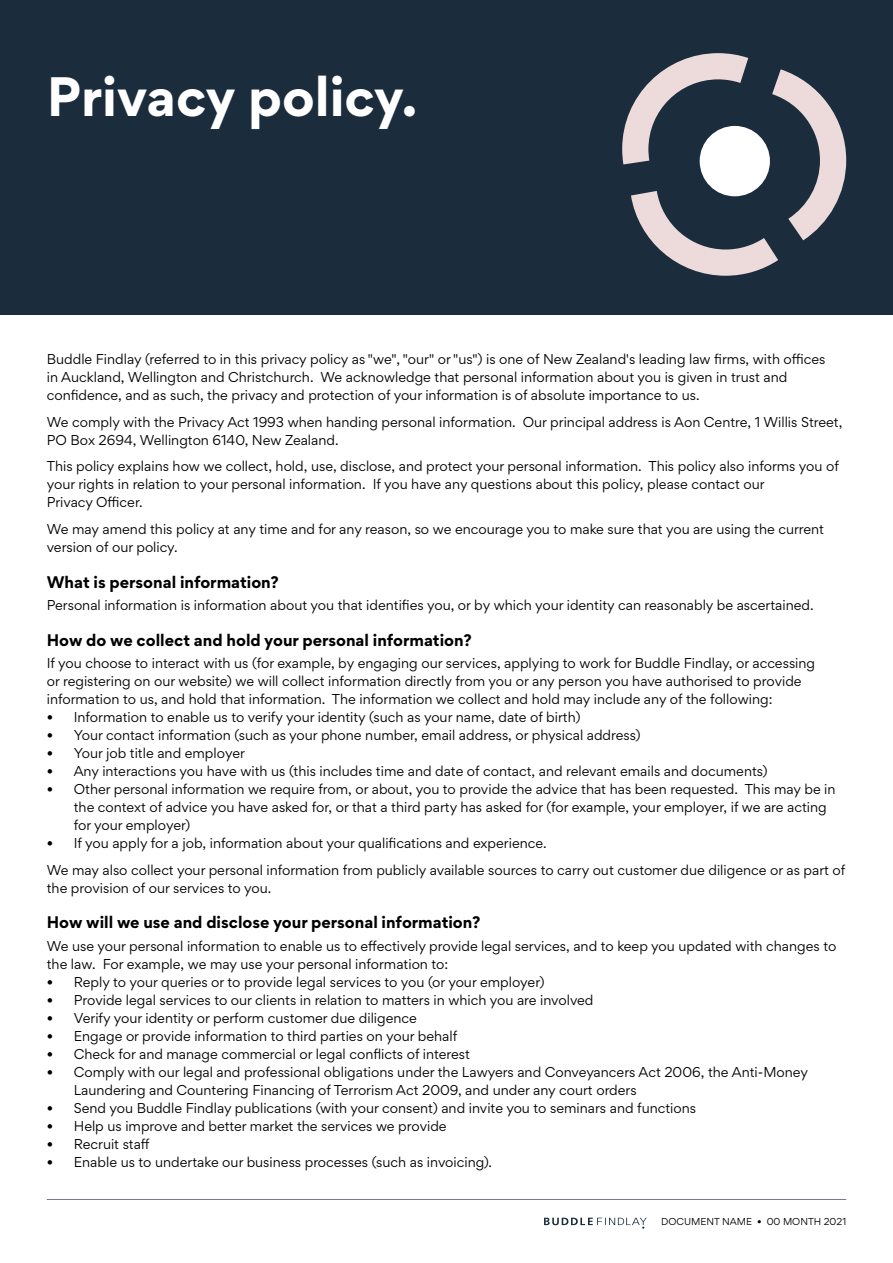
<style>
.page{position:relative;width:893px;height:1263px;background:#fff}
.page>*{position:absolute;margin:0;border:0;box-sizing:border-box;transform-origin:0 0}
.t1{font:700 49.5px "Gordita";color:#fff}
.t2{font:700 15px "Gordita";color:#000}
.t3{font:12.75px/18px "Gordita";color:#000}
.t4{font:9px "Gordita";color:#000}
</style>
<div class="page">
<div style="left:0;top:0;width:893px;height:315px;background:#1b2d3c"></div>
<hr style="left:47px;top:1199px;width:799px;height:1px;background:#747885">
<svg style="left:544px;top:1218px;width:103px;height:11px"></svg>
<svg style="left:622px;top:53px;width:225px;height:223px"></svg>
<div style="left:700px;top:126px;width:70px;height:70px;background:#fff;border-radius:50%"></div>
<h1 class="t1" style="left:47px;top:58px;width:372px">Privacy policy.</h1>
<p class="t3" style="left:47px;top:350px;width:780px">Buddle Findlay (referred to in this privacy policy as "we", "our" or "us") is one of New Zealand's leading law firms, with offices in Auckland, Wellington and Christchurch. We acknowledge that personal information about you is given in trust and confidence, and as such, the privacy and protection of your information is of absolute importance to us.</p>
<p class="t3" style="left:47px;top:413px;width:797px">We comply with the Privacy Act 1993 when handing personal information. Our principal address is Aon Centre, 1 Willis Street,<br>PO Box 2694, Wellington 6140, New Zealand.</p>
<p class="t3" style="left:47px;top:457px;width:794px">This policy explains how we collect, hold, use, disclose, and protect your personal information. This policy also informs you of your rights in relation to your personal information. If you have any questions about this policy, please contact our<br>Privacy Officer.</p>
<p class="t3" style="left:47px;top:520px;width:779px">We may amend this policy at any time and for any reason, so we encourage you to make sure that you are using the current version of our policy.</p>
<p class="t2" style="left:47px;top:570px;width:234px">What is personal information?</p>
<p class="t3" style="left:47px;top:596px;width:768px">Personal information is information about you that identifies you, or by which your identity can reasonably be ascertained.</p>
<p class="t2" style="left:47px;top:628px;width:426px">How do we collect and hold your personal information?</p>
<p class="t3" style="left:47px;top:654px;width:770px">If you choose to interact with us (for example, by engaging our services, applying to work for Buddle Findlay, or accessing or registering on our website) we will collect information directly from you or any person you have authorised to provide information to us, and hold that information. The information we collect and hold may include any of the following:</p>
<p class="t3" style="left:47px;top:708px;width:535px">• Information to enable us to verify your identity (such as your name, date of birth)</p>
<p class="t3" style="left:47px;top:726px;width:595px">• Your contact information (such as your phone number, email address, or physical address)</p>
<p class="t3" style="left:47px;top:744px;width:200px">• Your job title and employer</p>
<p class="t3" style="left:47px;top:762px;width:722px">• Any interactions you have with us (this includes time and date of contact, and relevant emails and documents)</p>
<p class="t3" style="left:74px;top:780px;width:763px;text-indent:-27px">• Other personal information we require from, or about, you to provide the advice that has been requested. This may be in the context of advice you have asked for, or that a third party has asked for (for example, your employer, if we are acting for your employer)</p>
<p class="t3" style="left:47px;top:829px;width:800px;line-height:26.5px">• If you apply for a job, information about your qualifications and experience.<br>We may also collect your personal information from publicly available sources to carry out customer due diligence or as part of</p>
<p class="t3" style="left:47px;top:878px;width:226px">the provision of our services to you.</p>
<p class="t2" style="left:47px;top:910px;width:435px">How will we use and disclose your personal information?</p>
<p class="t3" style="left:47px;top:936px;width:791px">We use your personal information to enable us to effectively provide legal services, and to keep you updated with changes to the law. For example, we may use your personal information to:</p>
<p class="t3" style="left:47px;top:972px;width:499px">• Reply to your queries or to provide legal services to you (or your employer)</p>
<p class="t3" style="left:47px;top:990px;width:548px">• Provide legal services to our clients in relation to matters in which you are involved</p>
<p class="t3" style="left:47px;top:1008px;width:372px">• Verify your identity or perform customer due diligence</p>
<p class="t3" style="left:47px;top:1026px;width:412px">• Engage or provide information to third parties on your behalf</p>
<p class="t3" style="left:47px;top:1044px;width:425px">• Check for and manage commercial or legal conflicts of interest</p>
<p class="t3" style="left:74px;top:1062px;width:736px;text-indent:-27px">• Comply with our legal and professional obligations under the Lawyers and Conveyancers Act 2006, the Anti-Money<br>Laundering and Countering Financing of Terrorism Act 2009, and under any court orders</p>
<p class="t3" style="left:47px;top:1098px;width:651px">• Send you Buddle Findlay publications (with your consent) and invite you to seminars and functions</p>
<p class="t3" style="left:47px;top:1116px;width:401px">• Help us improve and better market the services we provide</p>
<p class="t3" style="left:47px;top:1134px;width:104px">• Recruit staff</p>
<p class="t3" style="left:47px;top:1152px;width:447px">• Enable us to undertake our business processes (such as invoicing).</p>
<p class="t4" style="left:661px;top:1215px;width:187px">DOCUMENT NAME • 00 MONTH 2021</p>
</div>
